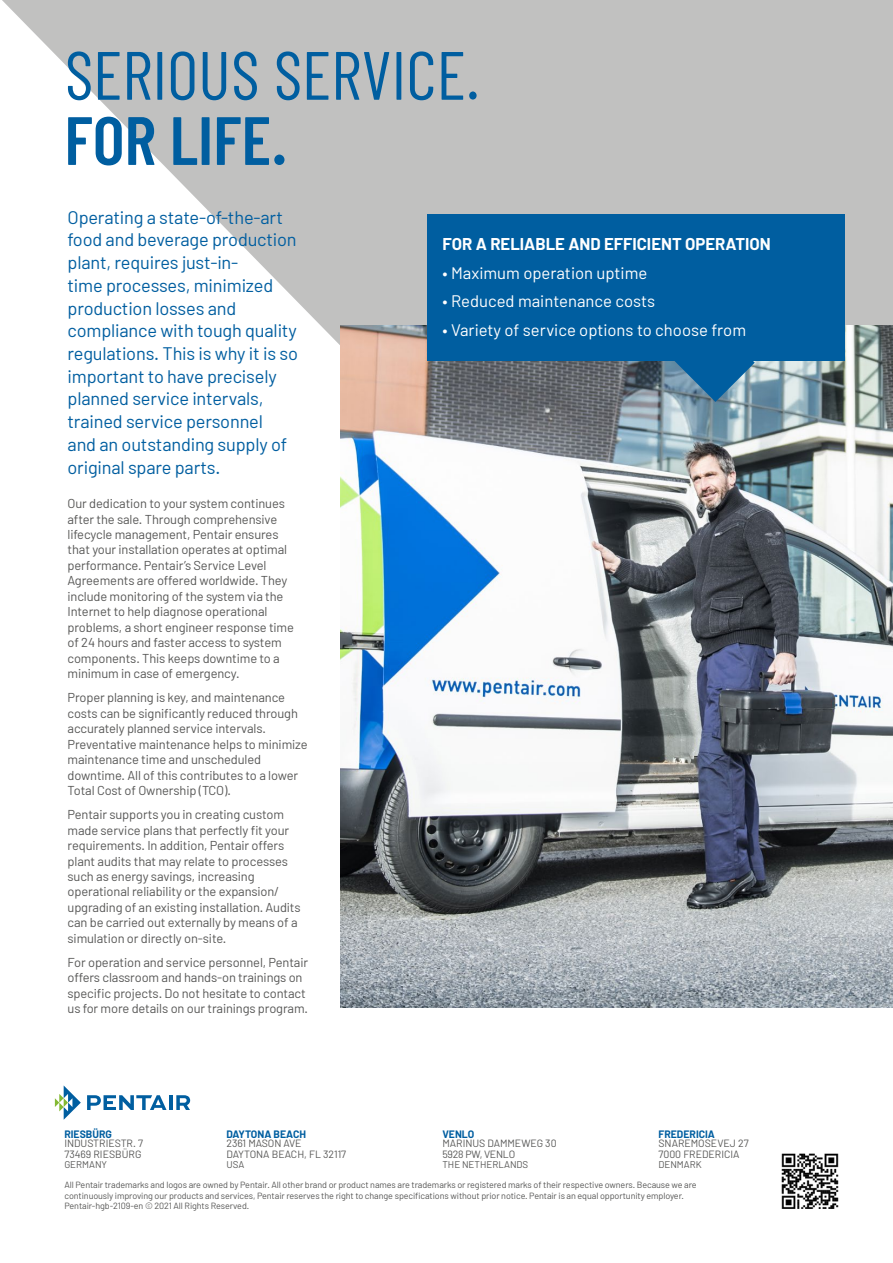
<style>
.page{position:relative;width:893px;height:1263px;background:#fff}
.page>*{position:absolute;margin:0;border:0;box-sizing:border-box;transform-origin:0 0}
.t1{font:68.25px "Barlow Condensed";color:#005ea0}
.t2{font:600 68.25px "Barlow Condensed";color:#005ea0}
.t3{font:18.15px/22.6px "Barlow";letter-spacing:-.01em;color:#005ea0}
.t4{font:16.65px "Barlow";color:#fff}
.t5{font:700 16.65px "Barlow";color:#fff}
.t6{font:12.9px/15.5px "Barlow";letter-spacing:-.01em;color:#575756}
.t7{font:10.5px "Barlow";color:#575756}
.t8{font:700 10.5px "Barlow";color:#005ea0}
.t9{font:10.5px "Barlow";letter-spacing:-.02em;color:#575756}
.t10{font:9.75px "Barlow";color:#575756}
.t11{font:9px/10.5px "Barlow";letter-spacing:-.01em;color:#575756}
</style>
<div class="page">
<svg style="left:55px;top:1085px;width:26px;height:35px"></svg>
<svg style="left:87px;top:1095px;width:80px;height:15px"></svg>
<hr style="left:169px;top:1095px;width:3px;height:15px;background:#005ea0">
<svg style="left:176px;top:1095px;width:14px;height:15px"></svg>
<img style="left:781px;top:1153px;width:57px;height:56px">
<svg style="left:2px;top:0;width:891px;height:345px;fill:#c1c1c0"></svg>
<img style="left:340px;top:325px;width:553px;height:683px">
<svg style="left:674px;top:361px;width:81px;height:41px;background:#427fa8"></svg>
<div style="left:427px;top:214px;width:417px;height:147px;background:#005ea0"></div>
<h1 class="t1" style="left:64px;top:33px;width:417px">SERIOUS SERVICE.</h1>
<h1 class="t2" style="left:64px;top:98px;width:225px">FOR LIFE.</h1>
<p class="t3" style="left:68px;top:205px;width:232px">Operating a state-of-the-art food and beverage production plant, requires just-in-<br>time processes, minimized production losses and compliance with tough quality regulations. This is why it is so important to have precisely planned service intervals, trained service personnel<br>and an outstanding supply of original spare parts.</p>
<p class="t6" style="left:68px;top:495px;width:228px">Our dedication to your system continues after the sale. Through comprehensive lifecycle management, Pentair ensures that your installation operates at optimal performance. Pentair’s Service Level Agreements are offered worldwide. They include monitoring of the system via the Internet to help diagnose operational problems, a short engineer response time of 24 hours and faster access to system components. This keeps downtime to a minimum in case of emergency.</p>
<p class="t6" style="left:68px;top:689px;width:242px">Proper planning is key, and maintenance costs can be significantly reduced through accurately planned service intervals.<br>Preventative maintenance helps to minimize maintenance time and unscheduled downtime. All of this contributes to a lower Total Cost of Ownership (TCO).</p>
<p class="t6" style="left:68px;top:806px;width:235px">Pentair supports you in creating custom made service plans that perfectly fit your requirements. In addition, Pentair offers plant audits that may relate to processes such as energy savings, increasing operational reliability or the expansion/ upgrading of an existing installation. Audits can be carried out externally by means of a simulation or directly on-site.</p>
<p class="t6" style="left:68px;top:954px;width:242px">For operation and service personnel, Pentair offers classroom and hands-on trainings on specific projects. Do not hesitate to contact us for more details on our trainings program.</p>
<p class="t5" style="left:443px;top:234px;width:330px">FOR A RELIABLE AND EFFICIENT OPERATION</p>
<p class="t4" style="left:443px;top:263px;width:206px">• Maximum operation uptime</p>
<p class="t4" style="left:443px;top:291px;width:214px">• Reduced maintenance costs</p>
<p class="t4" style="left:443px;top:319px;width:305px">• Variety of service options to choose from</p>
<p class="t8" style="left:64px;top:1128px;width:49px">RIESBÜRG</p>
<p class="t8" style="left:226px;top:1128px;width:81px">DAYTONA BEACH</p>
<p class="t8" style="left:442px;top:1128px;width:33px">VENLO</p>
<p class="t8" style="left:658px;top:1128px;width:58px">FREDERICIA</p>
<p class="t7" style="left:64px;top:1137px;width:80px">INDUSTRIESTR. 7</p>
<p class="t7" style="left:226px;top:1137px;width:77px">2361 MASON AVE</p>
<p class="t7" style="left:442px;top:1137px;width:116px">MARINUS DAMMEWEG 30</p>
<p class="t7" style="left:658px;top:1137px;width:92px">SNAREMOSEVEJ 27</p>
<p class="t7" style="left:64px;top:1147px;width:78px">73469 RIESBÜRG</p>
<p class="t7" style="left:226px;top:1147px;width:121px">DAYTONA BEACH, FL 32117</p>
<p class="t9" style="left:442px;top:1147px;width:74px">5928 PW, VENLO</p>
<p class="t7" style="left:658px;top:1147px;width:83px">7000 FREDERICIA</p>
<p class="t10" style="left:64px;top:1159px;width:44px">GERMANY</p>
<p class="t10" style="left:226px;top:1159px;width:19px">USA</p>
<p class="t10" style="left:442px;top:1159px;width:87px">THE NETHERLANDS</p>
<p class="t10" style="left:658px;top:1159px;width:45px">DENMARK</p>
<p class="t11" style="left:64px;top:1179px;width:634px">All Pentair trademarks and logos are owned by Pentair. All other brand or product names are trademarks or registered marks of their respective owners. Because we are continuously improving our products and services, Pentair reserves the right to change specifications without prior notice. Pentair is an equal opportunity employer.<br>Pentair-hgb-2109-en © 2021 All Rights Reserved.</p>
</div>
